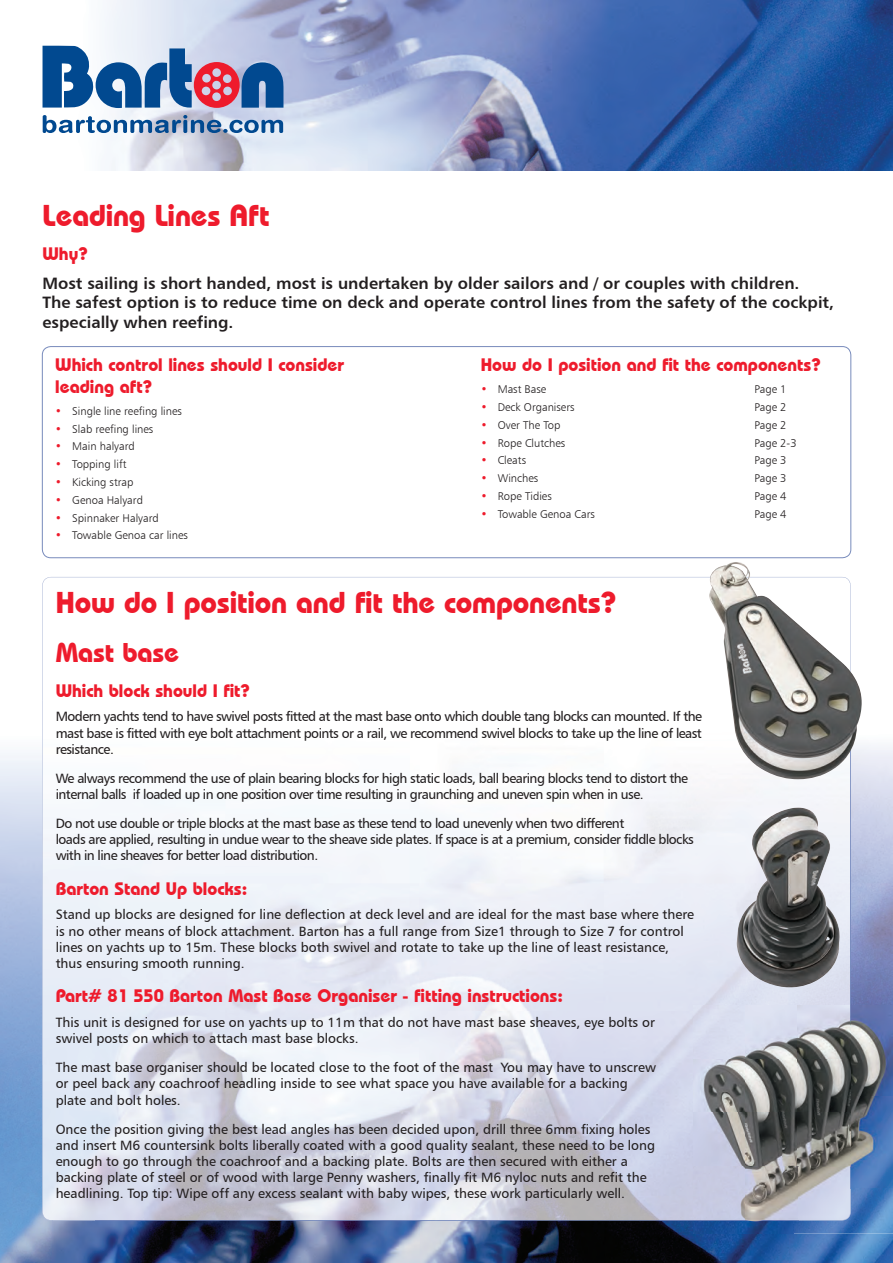
<style>
.page{position:relative;width:893px;height:1263px;background:#fff}
.page>*{position:absolute;margin:0;border:0;box-sizing:border-box;transform-origin:0 0}
.t1{font:700 30px "Bauhaus IT Cby BT";letter-spacing:-.005em;color:#ee1b2c}
.t2{font:700 27px "Bauhaus IT Cby BT";letter-spacing:-.005em;color:#ee1b2c}
.t3{font:700 18px/21.6px "Bauhaus IT Cby BT";color:#ee1b2c}
.t4{font:16.5px/19.8px "Humanist 777 BT Bold B";color:#231f20}
.t5{font:13.5px/16.2px "Humanist 777 BT Roman B";color:#231f20}
.t6{font:13.5px/16.2px "Humanist 777 BT Roman B";letter-spacing:-.04em;color:#231f20}
.t7{font:11.25px "Humanist 777 BT Light B";color:#231f20}
.s1{color:#ee1b2c}
</style>
<div class="page">
<div style="left:42px;top:346px;width:809px;height:212px;border:1px solid #788bbc;border-radius:9px"></div>
<img style="left:42px;top:0;width:851px;height:170px">
<svg style="left:43px;top:115px;width:240px;height:18px"></svg>
<svg style="left:43px;top:46px;width:240px;height:62px;background:#6d83ae"></svg>
<img style="left:0;top:753px;width:52px;height:510px">
<img style="left:850px;top:745px;width:43px;height:443px">
<img style="left:52px;top:1220px;width:841px;height:43px">
<img style="left:419px;top:1012px;width:274px;height:208px">
<svg style="left:42px;top:577px;width:667px;height:123px"></svg>
<img style="left:42px;top:700px;width:54px;height:520px">
<img style="left:95px;top:1220px;width:598px;height:1px">
<img style="left:737px;top:807px;width:106px;height:189px">
<img style="left:709px;top:562px;width:153px;height:217px">
<img style="left:693px;top:1220px;width:100px;height:13px">
<img style="left:793px;top:1188px;width:100px;height:45px">
<img style="left:693px;top:1006px;width:158px;height:214px">
<img style="left:798px;top:1167px;width:53px;height:53px">
<h1 class="t1" style="left:43px;top:197px;width:229px">Leading Lines Aft</h1>
<h3 class="t3" style="left:43px;top:243px;width:47px">Why?</h3>
<p class="t4" style="left:43px;top:272px;width:793px">Most sailing is short handed, most is undertaken by older sailors and / or couples with children.<br>The safest option is to reduce time on deck and operate control lines from the safety of the cockpit, especially when reefing.</p>
<h3 class="t3" style="left:55px;top:354px;width:290px">Which control lines should I consider leading aft?</h3>
<p class="t7" style="left:55px;top:404px;width:128px"><span class="s1">•</span> Single line reefing lines</p>
<p class="t7" style="left:55px;top:422px;width:100px"><span class="s1">•</span> Slab reefing lines</p>
<p class="t7" style="left:55px;top:440px;width:81px"><span class="s1">•</span> Main halyard</p>
<p class="t7" style="left:55px;top:457px;width:73px"><span class="s1">•</span> Topping lift</p>
<p class="t7" style="left:55px;top:475px;width:80px"><span class="s1">•</span> Kicking strap</p>
<p class="t7" style="left:55px;top:493px;width:89px"><span class="s1">•</span> Genoa Halyard</p>
<p class="t7" style="left:55px;top:511px;width:105px"><span class="s1">•</span> Spinnaker Halyard</p>
<p class="t7" style="left:55px;top:528px;width:134px"><span class="s1">•</span> Towable Genoa car lines</p>
<h3 class="t3" style="left:481px;top:354px;width:342px">How do I position and fit the components?</h3>
<p class="t7" style="left:481px;top:383px;width:67px"><span class="s1">•</span> Mast Base</p>
<p class="t7" style="left:754px;top:383px;width:34px">Page 1</p>
<p class="t7" style="left:481px;top:400px;width:95px"><span class="s1">•</span> Deck Organisers</p>
<p class="t7" style="left:754px;top:400px;width:34px">Page 2</p>
<p class="t7" style="left:481px;top:418px;width:81px"><span class="s1">•</span> Over The Top</p>
<p class="t7" style="left:754px;top:418px;width:34px">Page 2</p>
<p class="t7" style="left:481px;top:436px;width:86px"><span class="s1">•</span> Rope Clutches</p>
<p class="t7" style="left:754px;top:436px;width:44px">Page 2-3</p>
<p class="t7" style="left:481px;top:454px;width:47px"><span class="s1">•</span> Cleats</p>
<p class="t7" style="left:754px;top:454px;width:34px">Page 3</p>
<p class="t7" style="left:481px;top:471px;width:59px"><span class="s1">•</span> Winches</p>
<p class="t7" style="left:754px;top:471px;width:34px">Page 3</p>
<p class="t7" style="left:481px;top:489px;width:73px"><span class="s1">•</span> Rope Tidies</p>
<p class="t7" style="left:754px;top:489px;width:34px">Page 4</p>
<p class="t7" style="left:481px;top:507px;width:116px"><span class="s1">•</span> Towable Genoa Cars</p>
<p class="t7" style="left:754px;top:507px;width:34px">Page 4</p>
<h1 class="t1" style="left:56px;top:584px;width:562px">How do I position and fit the components?</h1>
<h2 class="t2" style="left:56px;top:636px;width:125px">Mast base</h2>
<h3 class="t3" style="left:56px;top:679px;width:196px">Which block should I fit?</h3>
<p class="t5" style="left:56px;top:708px;width:648px;text-align:justify">Modern yachts tend to have swivel posts fitted at the mast base onto which double tang blocks can mounted. If the mast base is fitted with eye bolt attachment points or a rail, we recommend swivel blocks to take up the line of least resistance.</p>
<p class="t6" style="left:56px;top:770px;width:634px">We always recommend the use of plain bearing blocks for high static loads, ball bearing blocks tend to distort the internal balls if loaded up in one position over time resulting in graunching and uneven spin when in use.</p>
<p class="t6" style="left:56px;top:815px;width:640px">Do not use double or triple blocks at the mast base as these tend to load unevenly when two different<br>loads are applied, resulting in undue wear to the sheave side plates. If space is at a premium, consider fiddle blocks with in line sheaves for better load distribution.</p>
<h3 class="t3" style="left:56px;top:877px;width:193px">Barton Stand Up blocks:</h3>
<p class="t5" style="left:56px;top:906px;width:640px">Stand up blocks are designed for line deflection at deck level and are ideal for the mast base where there is no other means of block attachment. Barton has a full range from Size1 through to Size 7 for control lines on yachts up to 15m. These blocks both swivel and rotate to take up the line of least resistance, thus ensuring smooth running.</p>
<h3 class="t3" style="left:56px;top:985px;width:509px">Part# 81 550 Barton Mast Base Organiser - fitting instructions:</h3>
<p class="t5" style="left:56px;top:1014px;width:601px">This unit is designed for use on yachts up to 11m that do not have mast base sheaves, eye bolts or swivel posts on which to attach mast base blocks.</p>
<p class="t5" style="left:56px;top:1059px;width:602px">The mast base organiser should be located close to the foot of the mast You may have to unscrew or peel back any coachroof headling inside to see what space you have available for a backing plate and bolt holes.</p>
<p class="t5" style="left:56px;top:1120px;width:601px">Once the position giving the best lead angles has been decided upon, drill three 6mm fixing holes and insert M6 countersink bolts liberally coated with a good quality sealant, these need to be long enough to go through the coachroof and a backing plate. Bolts are then secured with either a backing plate of steel or of wood with large Penny washers, finally fit M6 nyloc nuts and refit the headlining. Top tip: Wipe off any excess sealant with baby wipes, these work particularly well.</p>
</div>
